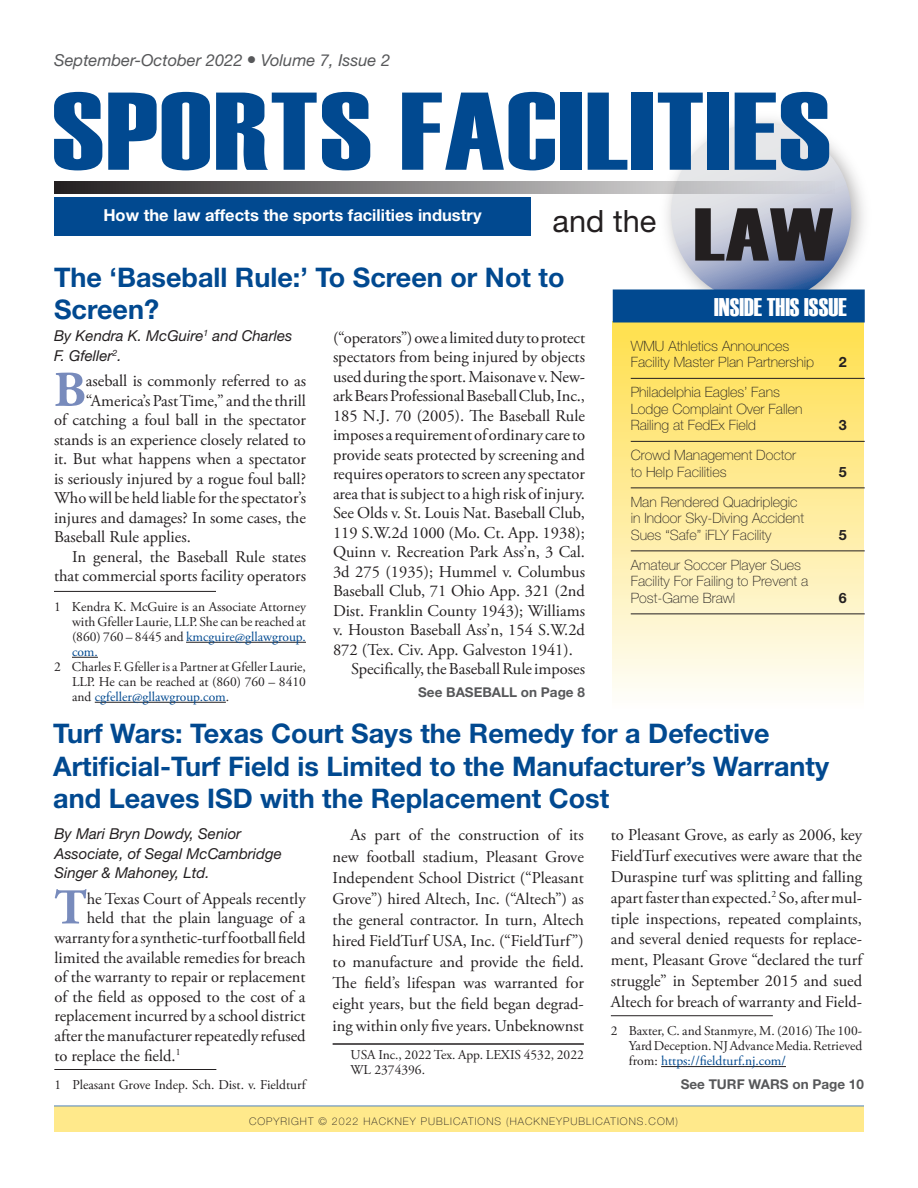
<style>
.page{position:relative;width:918px;height:1188px;background:#fff}
.page>*{position:absolute;margin:0;border:0;box-sizing:border-box;transform-origin:0 0}
.Body_First_with_IC{font:700 50.1px "Adobe Garamond Pro";color:#788bbc}
.t1{font:30.75px "Helvetica Neue LT Std";color:#231f20}
.Head_1{font:700 27px/32.4px "Helvetica Neue LT Std";color:#014990}
.TOC_Head{font:25.5px "Haettenschweiler";color:#fff}
.Body_text{font:16.5px/19.5px "Adobe Garamond Pro";color:#231f20;text-align:justify}
.Body_First_with_IC-2{font:16.5px "Adobe Garamond Pro";color:#231f20}
.t2{font:700 16.5px "Helvetica Neue LT Std";color:#fff}
.Date{font:italic 16.5px "Helvetica Neue LT Std";color:#57585a}
.Byline{font:italic 15px/19.6px "Helvetica Neue LT Std";color:#231f20}
.t3{font:100 14.25px/16.5px "Helvetica Neue LT Std";color:#231f20}
.t4{font:700 14.25px "Helvetica Neue LT Std";color:#231f20}
.Footnote{font:13.5px/15px "Adobe Garamond Pro";color:#231f20;text-align:justify}
.Continued_TO{font:700 13.5px "Helvetica Neue LT Std";color:#57585a}
.Page_copyright{font:100 10.5px "Helvetica Neue LT Std";letter-spacing:.1em;color:#231f20}
.s1{color:#014990}
</style>
<div class="page">
<hr style="left:54px;top:1106px;width:810px;height:1px;background:#014990">
<div style="left:54px;top:1107px;width:810px;height:25px;background:#ffe98b"></div>
<img style="left:654px;top:105px;width:210px;height:184px">
<svg style="left:671px;top:123px;width:180px;height:180px;background:#b0bad0"></svg>
<svg style="left:54px;top:182px;width:780px;height:12px;background:#898789"></svg>
<svg style="left:695px;top:208px;width:138px;height:53px;background:#55555d"></svg>
<svg style="left:54px;top:92px;width:48px;height:78px"></svg>
<svg style="left:108px;top:92px;width:102px;height:78px"></svg>
<svg style="left:216px;top:92px;width:154px;height:78px"></svg>
<svg style="left:402px;top:92px;width:153px;height:78px"></svg>
<div style="left:561px;top:93px;width:21px;height:77px;background:#014990"></div>
<svg style="left:588px;top:93px;width:39px;height:77px"></svg>
<div style="left:632px;top:93px;width:21px;height:77px;background:#014990"></div>
<svg style="left:658px;top:93px;width:45px;height:77px"></svg>
<div style="left:708px;top:93px;width:21px;height:77px;background:#014990"></div>
<svg style="left:735px;top:92px;width:94px;height:78px;background:#4c7eae"></svg>
<div style="left:54px;top:197px;width:477px;height:39px;background:#014990"></div>
<div style="left:613px;top:321px;width:250px;height:389px;background:linear-gradient(to bottom,#ffde4b,#fefdf9)"></div>
<div style="left:613px;top:289px;width:252px;height:33px;background:#014990"></div>
<hr style="left:631px;top:378px;width:234px;height:1px;background:#231f20">
<hr style="left:631px;top:441px;width:234px;height:1px;background:#231f20">
<hr style="left:631px;top:487px;width:234px;height:1px;background:#231f20">
<hr style="left:631px;top:550px;width:234px;height:1px;background:#231f20">
<hr style="left:631px;top:613px;width:234px;height:1px;background:#231f20">
<hr style="left:54px;top:1069px;width:162px;height:1px;background:#231f20">
<hr style="left:333px;top:1043px;width:251px;height:2px;background:#231f20">
<hr style="left:611px;top:1015px;width:162px;height:1px;background:#231f20">
<hr style="left:661px;top:1066px;width:125px;height:1px;background:#231f20">
<hr style="left:54px;top:591px;width:162px;height:1px;background:#231f20">
<hr style="left:186px;top:642px;width:120px;height:1px;background:#231f20">
<svg style="left:72px;top:657px;width:26px;height:1px"></svg>
<hr style="left:95px;top:702px;width:131px;height:1px;background:#231f20">
<p class="Date" style="left:54px;top:50px;width:338px">September-October 2022 ● Volume 7, Issue 2</p>
<p class="t2" style="left:103px;top:205px;width:380px">How the law affects the sports facilities industry</p>
<p class="t1" style="left:553px;top:203px;width:105px">and the</p>
<p class="Head_1" style="left:54px;top:261px;width:512px">The ‘Baseball Rule:’ To Screen or Not to<br>Screen?</p>
<p class="Byline" style="left:54px;top:326px;width:240px">By Kendra K. McGuire<sup>1</sup> and Charles<br>F. Gfeller<sup>2</sup>.</p>
<p class="Body_First_with_IC" style="left:54px;top:361px;width:33px">B</p>
<p class="Body_First_with_IC-2" style="left:86px;top:371px;width:222px">aseball is commonly referred to as</p>
<p class="Body_text" style="left:333px;top:328px;width:254px">(“operators”) owe a limited duty to protect spectators from being injured by objects used during the sport. Maisonave v. New&shy;ark Bears Professional Baseball Club, Inc., 185 N.J. 70 (2005). The Baseball Rule imposes a requirement of ordinary care to provide seats protected by screening and requires operators to screen any spectator area that is subject to a high risk of injury.<br>See Olds v. St. Louis Nat. Baseball Club, 119 S.W.2d 1000 (Mo. Ct. App. 1938); Quinn v. Recreation Park Ass’n, 3 Cal.<br>3d 275 (1935); Hummel v. Columbus Baseball Club, 71 Ohio App. 321 (2nd Dist. Franklin County 1943); Williams v. Houston Baseball Ass’n, 154 S.W.2d 872 (Tex. Civ. App. Galveston 1941).</p>
<p class="Body_text" style="left:351px;top:660px;width:236px">Specifically, the Baseball Rule imposes</p>
<p class="Body_First_with_IC-2" style="left:86px;top:391px;width:222px">“America’s Past Time,” and the thrill</p>
<p class="Body_First_with_IC-2" style="left:54px;top:410px;width:253px">of catching a foul ball in the spectator</p>
<p class="Body_First_with_IC-2" style="left:54px;top:430px;width:253px">stands is an experience closely related to</p>
<p class="Body_First_with_IC-2" style="left:54px;top:449px;width:254px">it. But what happens when a spectator</p>
<p class="Body_First_with_IC-2" style="left:54px;top:469px;width:253px">is seriously injured by a rogue foul ball?</p>
<p class="Body_First_with_IC-2" style="left:54px;top:488px;width:254px">Who will be held liable for the spectator’s</p>
<p class="Body_First_with_IC-2" style="left:54px;top:508px;width:254px">injures and damages? In some cases, the</p>
<p class="Body_First_with_IC-2" style="left:54px;top:527px;width:138px">Baseball Rule applies.</p>
<p class="Body_text" style="left:54px;top:547px;width:254px;text-align:right">In general, the Baseball Rule states that commercial sports facility operators</p>
<p class="Footnote" style="left:72px;top:600px;width:236px;text-indent:-18px">1 Kendra K. McGuire is an Associate Attorney with Gfeller Laurie, LLP. She can be reached at (860) 760 – 8445 and <span class="s1">kmcguire@gllawgroup. com.</span></p>
<p class="Footnote" style="left:72px;top:660px;width:236px;text-indent:-18px">2 Charles F. Gfeller is a Partner at Gfeller Laurie, LLP. He can be reached at (860) 760 – 8410 and <span class="s1">cgfeller@gllawgroup.com</span>.</p>
<p class="Continued_TO" style="left:418px;top:684px;width:168px">See BASEBALL on Page 8</p>
<p class="TOC_Head" style="left:714px;top:290px;width:134px">INSIDE THIS ISSUE</p>
<p class="t3" style="left:631px;top:338px;width:185px">WMU Athletics Announces<br>Facility Master Plan Partnership</p>
<p class="t4" style="left:839px;top:354px;width:9px">2</p>
<p class="t3" style="left:631px;top:384px;width:173px">Philadelphia Eagles’ Fans<br>Lodge Complaint Over Fallen<br>Railing at FedEx Field</p>
<p class="t3" style="left:631px;top:447px;width:167px">Crowd Management Doctor to Help Facilities</p>
<p class="t3" style="left:631px;top:494px;width:175px">Man Rendered Quadriplegic in Indoor Sky-Diving Accident<br>Sues “Safe” iFLY Facility</p>
<p class="t3" style="left:631px;top:557px;width:179px">Amateur Soccer Player Sues<br>Facility For Failing to Prevent a<br>Post-Game Brawl</p>
<p class="t4" style="left:839px;top:417px;width:9px">3</p>
<p class="t4" style="left:839px;top:463px;width:9px">5</p>
<p class="t4" style="left:839px;top:526px;width:9px">5</p>
<p class="t4" style="left:839px;top:589px;width:9px">6</p>
<p class="Head_1" style="left:53px;top:717px;width:777px">Turf Wars: Texas Court Says the Remedy for a Defective<br>Artificial-Turf Field is Limited to the Manufacturer’s Warranty and Leaves ISD with the Replacement Cost</p>
<p class="Byline" style="left:54px;top:824px;width:229px">By Mari Bryn Dowdy, Senior<br>Associate, of Segal McCambridge<br>Singer &amp; Mahoney, Ltd.</p>
<p class="Body_First_with_IC" style="left:54px;top:878px;width:34px">T</p>
<p class="Body_First_with_IC-2" style="left:87px;top:889px;width:220px">he Texas Court of Appeals recently</p>
<p class="Body_First_with_IC-2" style="left:87px;top:908px;width:220px">held that the plain language of a</p>
<p class="Body_First_with_IC-2" style="left:54px;top:928px;width:253px">warranty for a synthetic-turf football field</p>
<p class="Body_First_with_IC-2" style="left:54px;top:947px;width:253px">limited the available remedies for breach</p>
<p class="Body_First_with_IC-2" style="left:54px;top:967px;width:253px">of the warranty to repair or replacement</p>
<p class="Body_First_with_IC-2" style="left:54px;top:987px;width:253px">of the field as opposed to the cost of a</p>
<p class="Body_First_with_IC-2" style="left:54px;top:1006px;width:253px">replacement incurred by a school district</p>
<p class="Body_First_with_IC-2" style="left:54px;top:1026px;width:253px">after the manufacturer repeatedly refused</p>
<p class="Body_First_with_IC-2" style="left:54px;top:1045px;width:128px">to replace the field.<sup>1</sup></p>
<p class="Footnote" style="left:54px;top:1078px;width:253px">1 Pleasant Grove Indep. Sch. Dist. v. Fieldturf</p>
<p class="Body_text" style="left:333px;top:825px;width:253px;line-height:21.1px;text-indent:18px">As part of the construction of its new football stadium, Pleasant Grove Independent School District (“Pleasant Grove”) hired Altech, Inc. (“Altech”) as the general contractor. In turn, Altech hired FieldTurf USA, Inc. (“FieldTurf”) to manufacture and provide the field.<br>The field’s lifespan was warranted for eight years, but the field began degrad&shy;ing within only five years. Unbeknownst</p>
<p class="Footnote" style="left:351px;top:1048px;width:235px">USA Inc., 2022 Tex. App. LEXIS 4532, 2022<br>WL 2374396.</p>
<p class="Body_text" style="left:611px;top:825px;width:253px;line-height:20.9px">to Pleasant Grove, as early as 2006, key FieldTurf executives were aware that the Duraspine turf was splitting and falling apart faster than expected.<sup>2</sup> So, after mul&shy;tiple inspections, repeated complaints, and several denied requests for replace&shy;ment, Pleasant Grove “declared the turf struggle” in September 2015 and sued Altech for breach of warranty and Field-</p>
<p class="Footnote" style="left:629px;top:1024px;width:235px;text-indent:-18px">2 Baxter, C. and Stanmyre, M. (2016) The 100- Yard Deception. NJ Advance Media. Retrieved from: <span class="s1">https://fieldturf.nj.com/</span></p>
<p class="Continued_TO" style="left:681px;top:1076px;width:185px">See TURF WARS on Page 10</p>
<p class="Page_copyright" style="left:249px;top:1115px;width:430px">COPYRIGHT © 2022 HACKNEY PUBLICATIONS (HACKNEYPUBLICATIONS.COM)</p>
</div>
